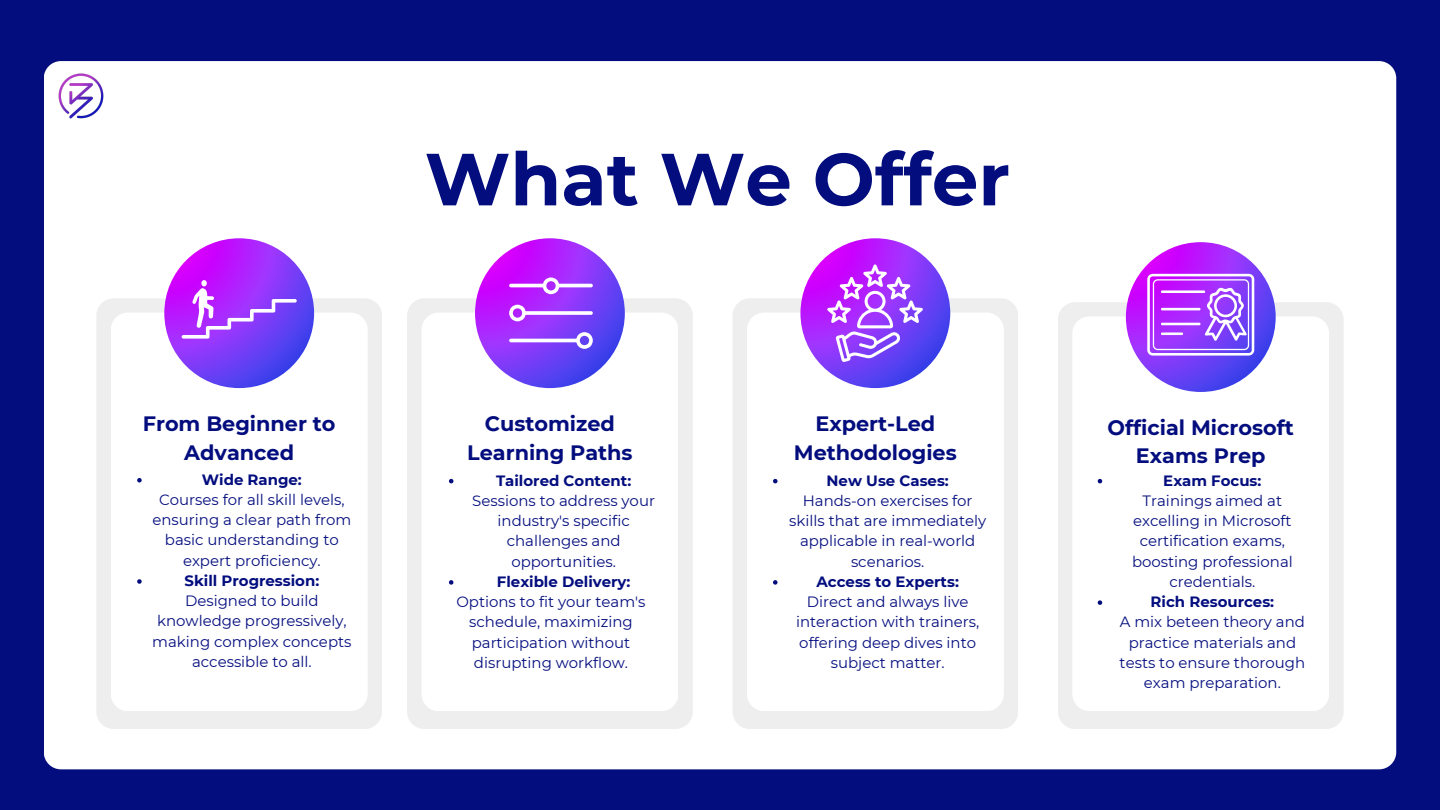
<style>
.page{position:relative;width:1440px;height:810px;background:#030d7e}
.page>*{position:absolute;margin:0;border:0;box-sizing:border-box;transform-origin:0 0}
.t1{font:700 73.7px "Montserrat";color:#030d7e}
.t2{font:700 20.8px/28.5px "Montserrat";color:#030d7e;text-align:center}
.t3{font:14.9px/20.2px "Montserrat";color:#030d7e;text-align:center}
.t4{font:700 14.9px "Montserrat";color:#030d7e}
.s1{font-weight:700}
</style>
<div class="page">
<div style="left:44px;top:61px;width:1352px;height:708px;background:#fff;border-radius:17px"></div>
<div style="left:96px;top:298px;width:286px;height:431px;background:#eee"></div>
<svg style="left:111px;top:313px;width:257px;height:398px"></svg>
<svg style="left:164px;top:238px;width:150px;height:150px;background:#8a2ff8"></svg>
<div style="left:407px;top:298px;width:286px;height:431px;background:#eee"></div>
<svg style="left:421px;top:313px;width:257px;height:398px"></svg>
<svg style="left:475px;top:238px;width:150px;height:150px;background:#8d2ef8"></svg>
<div style="left:733px;top:298px;width:285px;height:431px;background:#eee"></div>
<svg style="left:747px;top:313px;width:257px;height:398px"></svg>
<svg style="left:800px;top:238px;width:150px;height:150px;background:#8a30f7"></svg>
<svg style="left:182px;top:280px;width:115px;height:59px;background:#a54afc"></svg>
<svg style="left:509px;top:305px;width:84px;height:16px"></svg>
<svg style="left:509px;top:332px;width:84px;height:17px"></svg>
<svg style="left:509px;top:278px;width:84px;height:16px"></svg>
<svg style="left:827px;top:264px;width:96px;height:98px"></svg>
<div style="left:1058px;top:302px;width:286px;height:427px;background:#eee"></div>
<svg style="left:1072px;top:316px;width:257px;height:395px"></svg>
<svg style="left:1126px;top:242px;width:150px;height:150px;background:#8830f7"></svg>
<svg style="left:1147px;top:274px;width:107px;height:82px"></svg>
<hr style="left:1161px;top:290px;width:44px;height:3px;background:#fff">
<hr style="left:1161px;top:323px;width:40px;height:2px;background:#fff">
<hr style="left:1161px;top:308px;width:40px;height:2px;background:#fff">
<hr style="left:1161px;top:332px;width:22px;height:3px;background:#fff">
<svg style="left:137px;top:478px;width:5px;height:4px"></svg>
<svg style="left:137px;top:579px;width:5px;height:5px"></svg>
<svg style="left:449px;top:479px;width:4px;height:4px"></svg>
<svg style="left:449px;top:580px;width:4px;height:5px"></svg>
<svg style="left:773px;top:479px;width:5px;height:4px"></svg>
<svg style="left:773px;top:580px;width:5px;height:5px"></svg>
<svg style="left:1098px;top:479px;width:4px;height:4px"></svg>
<svg style="left:1098px;top:600px;width:4px;height:5px"></svg>
<img style="left:46px;top:61px;width:69px;height:58px">
<h2 class="t1" style="left:425px;top:134px;width:587px">What We Offer</h2>
<p class="t2" style="left:143px;top:409px;width:194px">From Beginner to<br>Advanced</p>
<p class="t3" style="left:153px;top:469px;width:200px"><span class="s1">Wide Range:<br></span>Courses for all skill levels, ensuring a clear path from basic understanding to expert proficiency.</p>
<h1 class="t3" style="left:152px;top:571px;width:201px"><span class="s1">Skill Progression:<br></span>Designed to build knowledge progressively, making complex concepts accessible to all.</h1>
<p class="t2" style="left:467px;top:409px;width:167px">Customized<br>Learning Paths</p>
<p class="t2" style="left:794px;top:409px;width:164px">Expert-Led<br>Methodologies</p>
<p class="t3" style="left:472px;top:470px;width:184px"><span class="s1">Tailored Content:<br></span>Sessions to address your industry's specific challenges and opportunities.</p>
<h2 class="t4" style="left:497px;top:572px;width:135px">Flexible Delivery:</h2>
<p class="t3" style="left:456px;top:592px;width:191px">Options to fit your team's schedule, maximizing participation without disrupting workflow.</p>
<p class="t3" style="left:789px;top:470px;width:198px"><span class="s1">New Use Cases:<br></span>Hands-on exercises for skills that are immediately applicable in real-world scenarios.</p>
<p class="t3" style="left:796px;top:571px;width:185px"><span class="s1">Access to Experts:<br></span>Direct and always live interaction with trainers, offering deep dives into subject matter.</p>
<p class="t2" style="left:1108px;top:413px;width:188px">Official Microsoft<br>Exams Prep</p>
<h2 class="t3" style="left:1132px;top:470px;width:162px"><span class="s1">Exam Focus:<br></span>Trainings aimed at excelling in Microsoft certification exams, boosting professional credentials.</h2>
<p class="t3" style="left:1120px;top:592px;width:187px"><span class="s1">Rich Resources:<br></span>A mix beteen theory and practice materials and tests to ensure thorough exam preparation.</p>
</div>
